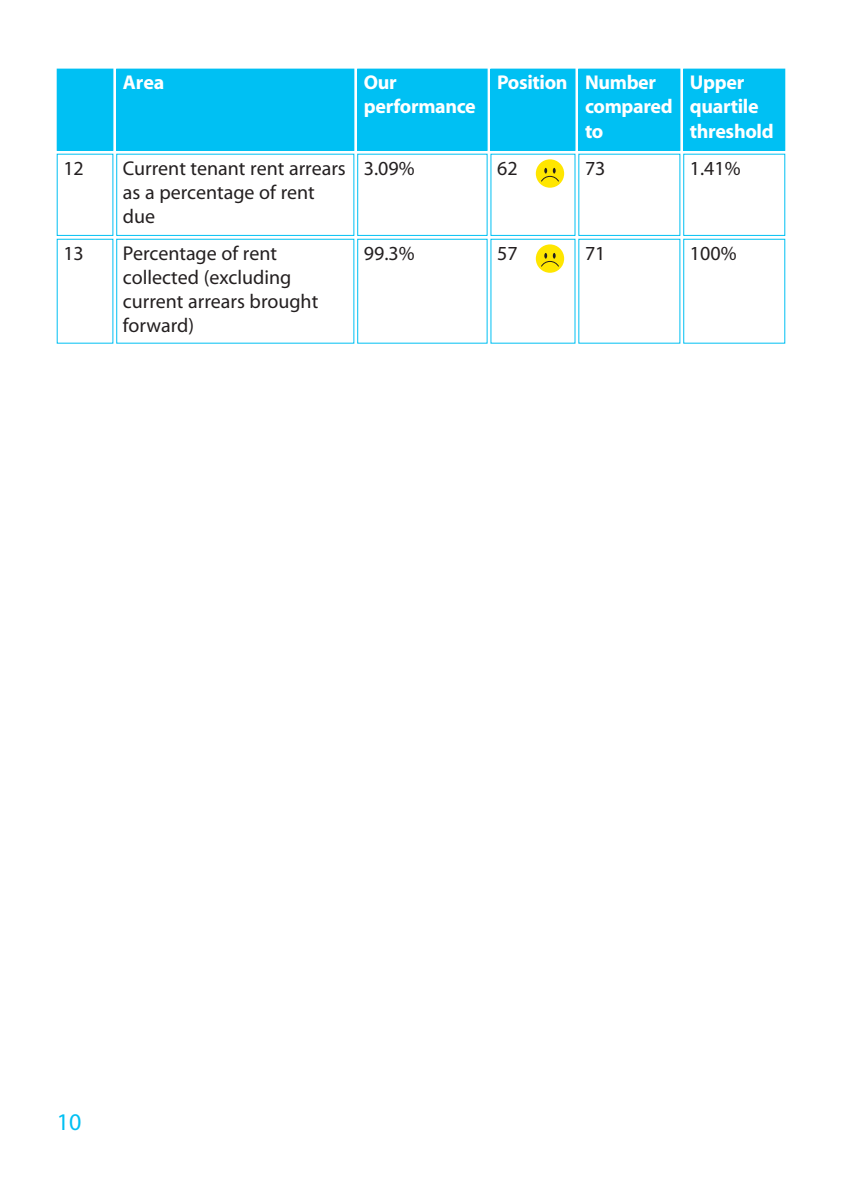
<style>
.page{position:relative;width:842px;height:1191px;background:#fff}
.page>*{position:absolute;margin:0;border:0;box-sizing:border-box;transform-origin:0 0}
.t1{font:24px "Myriad";color:#00c0f3}
.t2{font:20px/24px "Myriad";color:#231f20}
.t3{font:700 20px/24px "Myriad";letter-spacing:-.015em;color:#fff}
</style>
<div class="page">
<div style="left:117px;top:69px;width:237px;height:81px;background:#00c0f3"></div>
<div style="left:116px;top:69px;width:238px;height:82px;border:1px solid #00c0f3"></div>
<div style="left:358px;top:69px;width:129px;height:81px;background:#00c0f3"></div>
<div style="left:357px;top:69px;width:131px;height:82px;border:1px solid #00c0f3"></div>
<div style="left:491px;top:69px;width:84px;height:81px;background:#00c0f3"></div>
<div style="left:490px;top:69px;width:85px;height:82px;border:1px solid #00c0f3"></div>
<div style="left:579px;top:69px;width:101px;height:81px;background:#00c0f3"></div>
<div style="left:578px;top:69px;width:102px;height:82px;border:1px solid #00c0f3"></div>
<div style="left:684px;top:69px;width:101px;height:81px;background:#00c0f3"></div>
<div style="left:683px;top:69px;width:102px;height:82px;border:1px solid #00c0f3"></div>
<div style="left:57px;top:69px;width:56px;height:81px;background:#00c0f3"></div>
<svg style="left:56px;top:153px;width:730px;height:83px"></svg>
<div style="left:536px;top:159px;width:28px;height:29px;background:#ffe600;border-radius:50%"></div>
<svg style="left:541px;top:168px;width:18px;height:14px"></svg>
<svg style="left:56px;top:238px;width:730px;height:106px"></svg>
<div style="left:536px;top:244px;width:28px;height:29px;background:#ffe600;border-radius:50%"></div>
<svg style="left:541px;top:253px;width:18px;height:14px"></svg>
<div style="left:57px;top:69px;width:56px;height:82px;border:1px solid #00c0f3"></div>
<p class="t3" style="left:123px;top:72px;width:43px">Area</p>
<p class="t3" style="left:364px;top:72px;width:113px">Our performance</p>
<p class="t3" style="left:497px;top:72px;width:72px">Position</p>
<p class="t3" style="left:585px;top:72px;width:89px">Number compared to</p>
<p class="t3" style="left:690px;top:72px;width:85px">Upper quartile threshold</p>
<p class="t2" style="left:63px;top:157px;width:22px">12</p>
<p class="t2" style="left:123px;top:157px;width:224px">Current tenant rent arrears as a percentage of rent due</p>
<p class="t2" style="left:364px;top:157px;width:52px">3.09%</p>
<p class="t2" style="left:497px;top:157px;width:22px">62</p>
<p class="t2" style="left:585px;top:157px;width:22px">73</p>
<p class="t2" style="left:690px;top:157px;width:52px">1.41%</p>
<p class="t2" style="left:63px;top:242px;width:22px">13</p>
<p class="t2" style="left:123px;top:242px;width:197px">Percentage of rent collected (excluding current arrears brought forward)</p>
<p class="t2" style="left:364px;top:242px;width:52px">99.3%</p>
<p class="t2" style="left:497px;top:242px;width:22px">57</p>
<p class="t2" style="left:585px;top:242px;width:22px">71</p>
<p class="t2" style="left:690px;top:242px;width:48px">100%</p>
<p class="t1" style="left:57px;top:1113px;width:26px">10</p>
</div>
